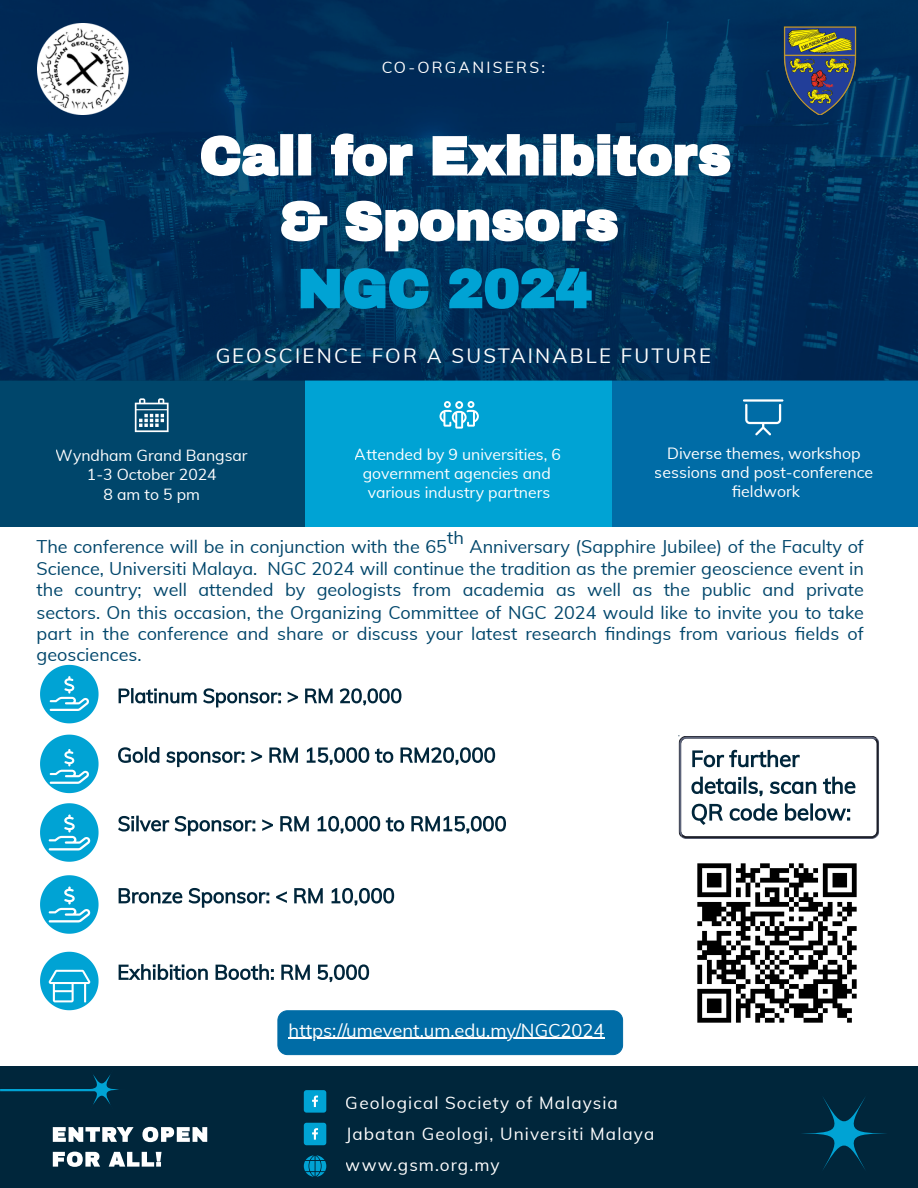
<style>
.page{position:relative;width:918px;height:1188px;background:#fff}
.page>*{position:absolute;margin:0;border:0;box-sizing:border-box;transform-origin:0 0}
.t1{font:20.25px "Muli";letter-spacing:.11em;color:#fff}
.t2{font:18.3px "Muli";color:#fff}
.t3{font:18px/21.6px "Muli";color:#00466b;text-align:justify}
.t4{font:17.25px "Muli";letter-spacing:.065em;color:#fff}
.t5{font:15.9px "Muli";color:#fff}
.t6{font:15.75px/19.2px "Muli";color:#fff;text-align:center}
.t7{font:15.75px "Muli";letter-spacing:.145em;color:#fff}
</style>
<div class="page">
<div style="left:0;top:1066px;width:918px;height:122px;background:#00263b"></div>
<div style="left:0;top:379px;width:305px;height:147px;background:#00466b"></div>
<div style="left:305px;top:379px;width:308px;height:147px;background:#00a3d4"></div>
<div style="left:613px;top:379px;width:305px;height:147px;background:#006ca6"></div>
<img style="left:0;top:0;width:918px;height:498px">
<svg style="left:201px;top:133px;width:529px;height:43px"></svg>
<svg style="left:281px;top:201px;width:337px;height:50px"></svg>
<svg style="left:301px;top:268px;width:291px;height:41px;background:#007ba8"></svg>
<svg style="left:802px;top:1097px;width:84px;height:73px"></svg>
<svg style="left:119px;top:688px;width:282px;height:19px"></svg>
<svg style="left:118px;top:747px;width:377px;height:20px"></svg>
<svg style="left:40px;top:735px;width:59px;height:58px"></svg>
<svg style="left:40px;top:803px;width:59px;height:59px"></svg>
<svg style="left:277px;top:1010px;width:347px;height:45px;background:#0871a9"></svg>
<hr style="left:289px;top:1038px;width:316px;height:1px;background:#fff">
<svg style="left:53px;top:1127px;width:154px;height:15px"></svg>
<svg style="left:53px;top:1152px;width:109px;height:15px"></svg>
<svg style="left:75px;top:1074px;width:44px;height:31px"></svg>
<hr style="left:1px;top:1089px;width:105px;height:2px;background:#00a3d4">
<img style="left:37px;top:24px;width:96px;height:91px">
<img style="left:717px;top:0;width:201px;height:115px">
<svg style="left:118px;top:816px;width:388px;height:20px"></svg>
<img style="left:697px;top:863px;width:160px;height:160px">
<svg style="left:678px;top:736px;width:201px;height:103px"></svg>
<svg style="left:40px;top:875px;width:59px;height:59px"></svg>
<svg style="left:119px;top:888px;width:275px;height:20px"></svg>
<div style="left:304px;top:1090px;width:22px;height:23px;background:#00a3d4;border-radius:3px"></div>
<svg style="left:312px;top:1096px;width:6px;height:11px"></svg>
<svg style="left:40px;top:952px;width:59px;height:58px"></svg>
<svg style="left:119px;top:964px;width:250px;height:18px"></svg>
<svg style="left:40px;top:665px;width:59px;height:58px"></svg>
<div style="left:304px;top:1123px;width:22px;height:22px;background:#00a3d4;border-radius:3px"></div>
<svg style="left:312px;top:1128px;width:6px;height:12px"></svg>
<svg style="left:304px;top:1155px;width:22px;height:22px"></svg>
<p class="t7" style="left:381px;top:61px;width:166px">CO-ORGANISERS:</p>
<p class="t1" style="left:215px;top:347px;width:498px">GEOSCIENCE FOR A SUSTAINABLE FUTURE</p>
<p class="t6" style="left:56px;top:447px;width:193px">Wyndham Grand Bangsar<br>1-3 October 2024<br>8 am to 5 pm</p>
<p class="t6" style="left:355px;top:446px;width:207px">Attended by 9 universities, 6 government agencies and various industry partners</p>
<p class="t5" style="left:667px;top:447px;width:195px">Diverse themes, workshop</p>
<p class="t5" style="left:655px;top:466px;width:220px">sessions and post-conference</p>
<p class="t5" style="left:741px;top:484px;width:60px">eldwork</p>
<p class="t3" style="left:447px;top:528px;width:18px">th</p>
<p class="t3" style="left:37px;top:537px;width:829px">The conference will be in conjunction with the 65 Anniversary (Sapphire Jubilee) of the Faculty of Science, Universiti Malaya. NGC 2024 will continue the tradition as the premier geoscience event in the country; well attended by geologists from academia as well as the public and private sectors. On this occasion, the Organizing Committee of NGC 2024 would like to invite you to take part in the conference and share or discuss your latest research ndings from various elds of geosciences.</p>
<p class="t2" style="left:289px;top:1022px;width:317px">https://umevent.um.edu.my/NGC2024</p>
<p class="t4" style="left:346px;top:1095px;width:274px">Geological Society of Malaysia</p>
<p class="t4" style="left:346px;top:1126px;width:310px">Jabatan Geologi, Universiti Malaya</p>
<p class="t4" style="left:346px;top:1157px;width:155px">www.gsm.org.my</p>
</div>
